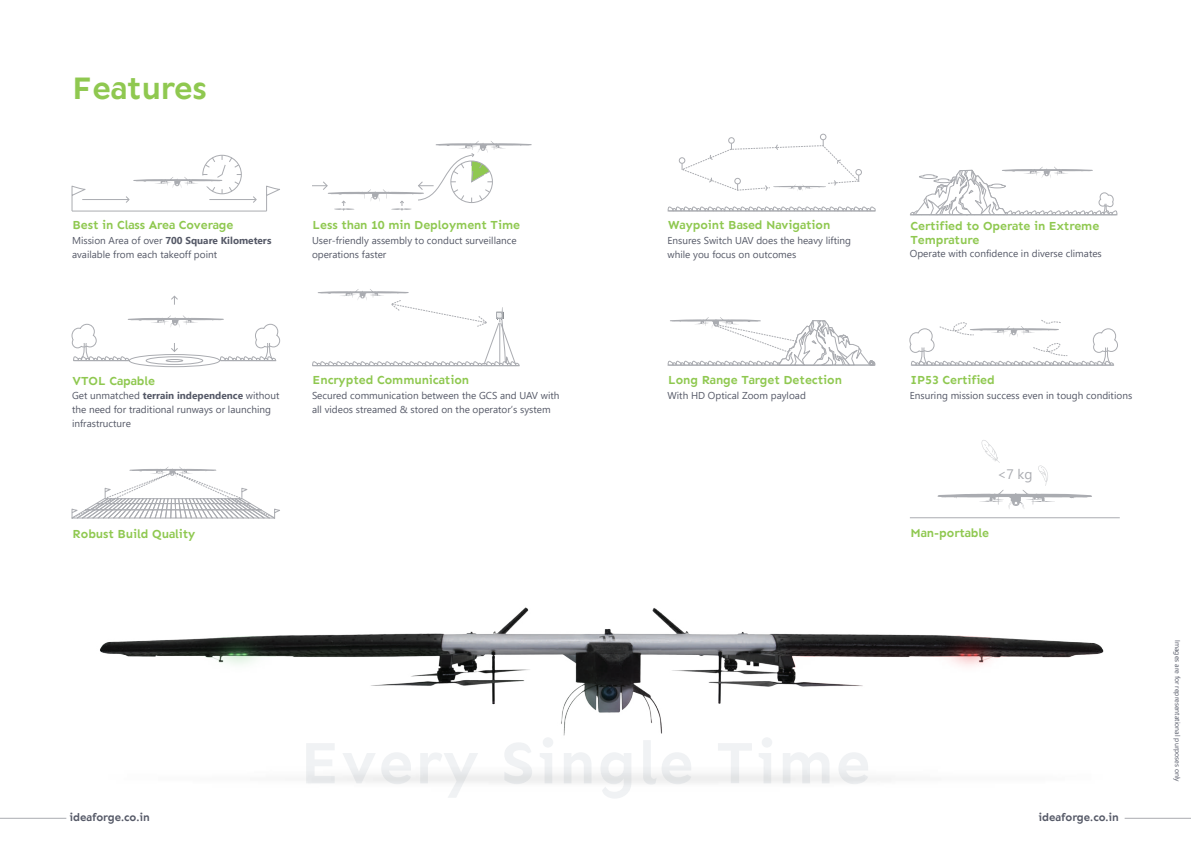
<style>
.page{position:relative;width:1191px;height:842px;background:#fff}
.page>*{position:absolute;margin:0;border:0;box-sizing:border-box;transform-origin:0 0}
.t1{font:32px "Nothing Up My Pleasure";color:#8fc850}
.t2{font:13.8px "Segoe UI";color:#aaacb1}
.t3{font:12px/14.4px "Nothing Up My Pleasure";color:#8fc850}
.t4{font:11px "Nothing Up My Pleasure";color:#555967}
.t5{font:10px/14px "Segoe UI";color:#555967}
.t6{font:7px "Segoe UI";color:#555967}
.s1{font-weight:700}
</style>
<div class="page">
<hr style="left:0;top:818px;width:66px;height:1px;background:#aaacb1">
<hr style="left:1124px;top:818px;width:67px;height:1px;background:#aaacb1">
<img style="left:50px;top:607px;width:1101px;height:212px">
<svg style="left:667px;top:317px;width:208px;height:49px"></svg>
<svg style="left:667px;top:206px;width:209px;height:6px"></svg>
<div style="left:855px;top:169px;width:7px;height:7px;border:1px solid #aaacb1;border-radius:50%"></div>
<svg style="left:679px;top:134px;width:181px;height:57px"></svg>
<svg style="left:910px;top:166px;width:208px;height:50px"></svg>
<svg style="left:909px;top:320px;width:209px;height:46px"></svg>
<svg style="left:312px;top:289px;width:208px;height:78px"></svg>
<div style="left:202px;top:155px;width:40px;height:39px;border:1px solid #aaacb1;border-radius:50%"></div>
<hr style="left:72px;top:211px;width:194px;height:1px;background:#aaacb1">
<svg style="left:71px;top:185px;width:19px;height:27px"></svg>
<svg style="left:265px;top:185px;width:15px;height:27px"></svg>
<hr style="left:82px;top:199px;width:47px;height:1px;background:#aaacb1">
<hr style="left:209px;top:199px;width:47px;height:1px;background:#aaacb1">
<svg style="left:126px;top:155px;width:115px;height:48px"></svg>
<svg style="left:71px;top:466px;width:209px;height:53px"></svg>
<div style="left:129px;top:354px;width:91px;height:13px;border:1px solid #aaacb1;border-radius:50%"></div>
<div style="left:146px;top:356px;width:57px;height:9px;border:1px solid #aaacb1;border-radius:50%"></div>
<svg style="left:171px;top:295px;width:7px;height:10px"></svg>
<svg style="left:71px;top:315px;width:210px;height:47px"></svg>
<svg style="left:312px;top:141px;width:220px;height:70px"></svg>
<svg style="left:937px;top:440px;width:155px;height:69px"></svg>
<hr style="left:910px;top:517px;width:209px;height:1px;background:#aaacb1">
<h1 class="t1" style="left:72px;top:70px;width:136px">Features</h1>
<p class="t3" style="left:73px;top:218px;width:162px">Best in Class Area Coverage</p>
<p class="t5" style="left:72px;top:232px;width:201px">Mission Area of over <span class="s1">700 Square Kilometers </span>available from each takeoff point</p>
<p class="t3" style="left:313px;top:218px;width:209px">Less than 10 min Deployment Time</p>
<p class="t5" style="left:312px;top:233px;width:206px">User-friendly assembly to conduct surveillance operations faster</p>
<p class="t3" style="left:668px;top:218px;width:164px">Waypoint Based Navigation</p>
<p class="t5" style="left:667px;top:232px;width:185px">Ensures Switch UAV does the heavy lifting while you focus on outcomes</p>
<p class="t3" style="left:910px;top:219px;width:190px">Certified to Operate in Extreme<br>Temprature</p>
<p class="t5" style="left:910px;top:246px;width:193px">Operate with confidence in diverse climates</p>
<p class="t3" style="left:73px;top:374px;width:84px">VTOL Capable</p>
<p class="t3" style="left:313px;top:373px;width:158px">Encrypted Communication</p>
<p class="t3" style="left:668px;top:373px;width:175px">Long Range Target Detection</p>
<p class="t3" style="left:910px;top:373px;width:86px">IP53 Certified</p>
<p class="t5" style="left:72px;top:388px;width:209px">Get unmatched <span class="s1">terrain independence</span> without the need for traditional runways or launching infrastructure</p>
<p class="t5" style="left:312px;top:387px;width:249px">Secured communication between the GCS and UAV with all videos streamed &amp; stored on the operator’s system</p>
<p class="t5" style="left:667px;top:387px;width:140px">With HD Optical Zoom payload</p>
<p class="t5" style="left:910px;top:387px;width:224px">Ensuring mission success even in tough conditions</p>
<h2 class="t2" style="left:997px;top:461px;width:37px">&lt;7 kg</h2>
<p class="t3" style="left:73px;top:527px;width:124px">Robust Build Quality</p>
<p class="t3" style="left:910px;top:526px;width:80px">Man-portable</p>
<p class="t4" style="left:70px;top:811px;width:82px">ideaforge.co.in</p>
<p class="t4" style="left:1038px;top:811px;width:82px">ideaforge.co.in</p>
<p class="t6" style="left:1184px;top:640px;width:143px;rotate:90deg">Images are for representational purposes only</p>
</div>
